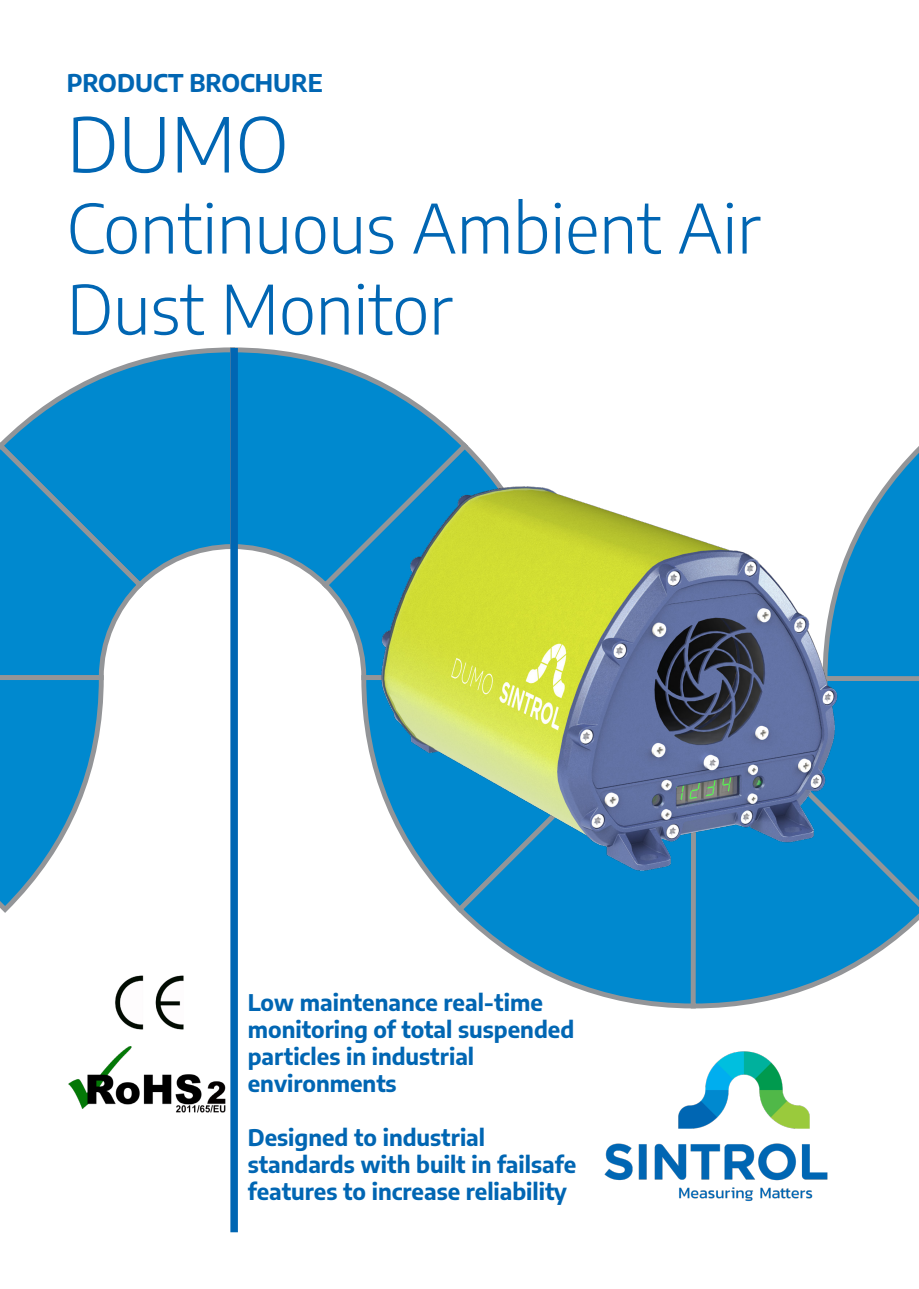
<style>
.page{position:relative;width:919px;height:1289px;background:#fff}
.page>*{position:absolute;margin:0;border:0;box-sizing:border-box;transform-origin:0 0}
.t1{font:300 75px "Encode Sans";color:#0166b3}
.t2{font:300 67.5px/81px "Encode Sans";color:#0166b3}
.t3{font:700 24px "Encode Sans";color:#0166b3}
.t4{font:700 22.5px/27px "Encode Sans";color:#0166b3}
</style>
<div class="page">
<svg style="left:4px;top:347px;width:223px;height:235px"></svg>
<svg style="left:0;top:439px;width:147px;height:474px"></svg>
<svg style="left:329px;top:449px;width:158px;height:199px"></svg>
<svg style="left:227px;top:347px;width:244px;height:245px"></svg>
<svg style="left:431px;top:881px;width:22px;height:25px"></svg>
<svg style="left:453px;top:881px;width:235px;height:128px"></svg>
<svg style="left:688px;top:881px;width:230px;height:128px"></svg>
<svg style="left:779px;top:447px;width:139px;height:470px;background:#2397d2"></svg>
<div style="left:230px;top:348px;width:8px;height:884px;background:#0066b3"></div>
<img style="left:69px;top:1046px;width:157px;height:66px">
<img style="left:115px;top:975px;width:69px;height:55px">
<img style="left:358px;top:466px;width:494px;height:415px">
<img style="left:604px;top:1051px;width:224px;height:151px">
<p class="t3" style="left:67px;top:65px;width:257px">PRODUCT BROCHURE</p>
<p class="t1" style="left:67px;top:92px;width:223px">DUMO</p>
<p class="t2" style="left:67px;top:185px;width:695px">Continuous Ambient Air<br>Dust Monitor</p>
<p class="t4" style="left:248px;top:987px;width:328px">Low maintenance real-time monitoring of total suspended particles in industrial environments</p>
<p class="t4" style="left:248px;top:1122px;width:330px">Designed to industrial standards with built in failsafe features to increase reliability</p>
</div>
